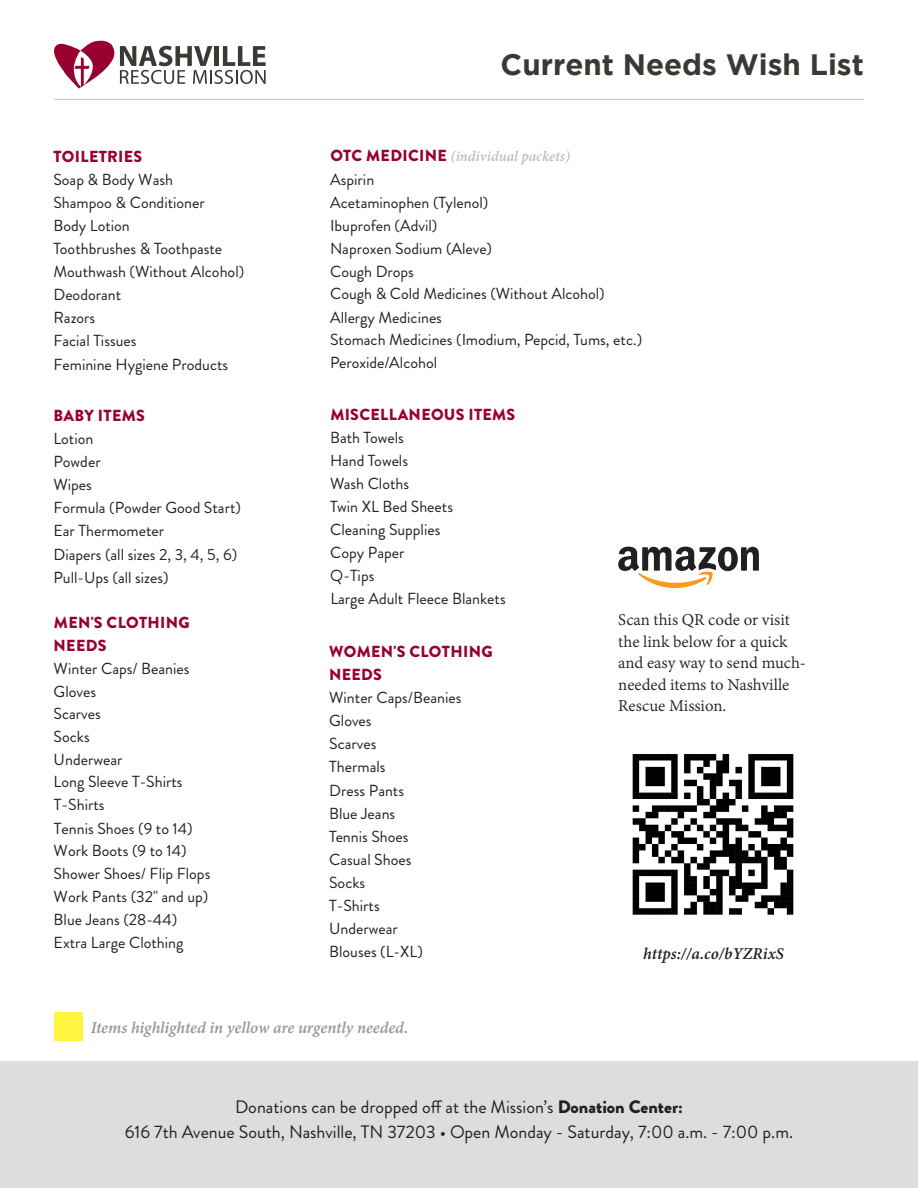
<style>
.page{position:relative;width:918px;height:1188px;background:#fff}
.page>*{position:absolute;margin:0;border:0;box-sizing:border-box;transform-origin:0 0}
.t1{font:700 29.4px "Gotham";color:#3c3935}
.t2{font:18px/24.6px "Brandon Grotesque";color:#231f20;text-align:center}
.t3{font:18px/21.6px "Adobe Devanagari";color:#231f20}
.t4{font:italic 700 18px "Adobe Devanagari";letter-spacing:-.005em;color:#949698}
.t5{font:italic 700 18px "Adobe Devanagari";color:#231f20}
.t6{font:16.05px/23.1px "Brandon Grotesque";color:#231f20}
.t7{font:900 16.05px/23.1px "Brandon Grotesque";letter-spacing:.02em;color:#98002e}
.t8{font:italic 700 16.05px "Adobe Devanagari";letter-spacing:-.005em;color:#bcbec0}
.s1{font-family:"Brandon Grotesque";font-weight:900;font-style:normal;color:#98002e}
.s2{font-weight:900}
</style>
<div class="page">
<div style="left:0;top:1062px;width:918px;height:126px;background:#dcddde"></div>
<svg style="left:54px;top:40px;width:212px;height:49px"></svg>
<hr style="left:54px;top:99px;width:810px;height:1px;background:#bcbec0">
<svg style="left:618px;top:547px;width:141px;height:41px"></svg>
<div style="left:54px;top:1012px;width:29px;height:29px;background:#fff540"></div>
<img style="left:632px;top:754px;width:162px;height:161px">
<p class="t7" style="left:54px;top:145px;width:90px">TOILETRIES</p>
<p class="t6" style="left:53px;top:168px;width:192px">Soap &amp; Body Wash<br>Shampoo &amp; Conditioner<br>Body Lotion<br>Toothbrushes &amp; Toothpaste<br>Mouthwash (Without Alcohol)<br>Deodorant<br>Razors<br>Facial Tissues<br>Feminine Hygiene Products</p>
<p class="t7" style="left:54px;top:404px;width:93px">BABY ITEMS</p>
<p class="t6" style="left:53px;top:428px;width:189px">Lotion<br>Powder<br>Wipes<br>Formula (Powder Good Start)<br>Ear Thermometer<br>Diapers (all sizes 2, 3, 4, 5, 6)<br>Pull-Ups (all sizes)</p>
<p class="t7" style="left:54px;top:611px;width:138px">MEN'S CLOTHING<br>NEEDS</p>
<p class="t6" style="left:54px;top:657px;width:158px">Winter Caps/ Beanies<br>Gloves<br>Scarves<br>Socks<br>Underwear<br>Long Sleeve T-Shirts<br>T-Shirts<br>Tennis Shoes (9 to 14)<br>Work Boots (9 to 14)<br>Shower Shoes/ Flip Flops<br>Work Pants (32" and up)<br>Blue Jeans (28-44)<br>Extra Large Clothing</p>
<h1 class="t1" style="left:501px;top:48px;width:365px">Current Needs Wish List</h1>
<p class="t8" style="left:330px;top:147px;width:241px"><span class="s1">OTC MEDICINE</span> (individual packets)</p>
<p class="t6" style="left:330px;top:169px;width:313px">Aspirin<br>Acetaminophen (Tylenol)<br>Ibuprofen (Advil)<br>Naproxen Sodium (Aleve)<br>Cough Drops<br>Cough &amp; Cold Medicines (Without Alcohol)<br>Allergy Medicines<br>Stomach Medicines (Imodium, Pepcid, Tums, etc.)<br>Peroxide/Alcohol</p>
<p class="t7" style="left:330px;top:403px;width:187px">MISCELLANEOUS ITEMS</p>
<p class="t6" style="left:330px;top:426px;width:177px">Bath Towels<br>Hand Towels<br>Wash Cloths<br>Twin XL Bed Sheets<br>Cleaning Supplies<br>Copy Paper<br>Q-Tips<br>Large Adult Fleece Blankets</p>
<p class="t7" style="left:329px;top:641px;width:165px">WOMEN'S CLOTHING<br>NEEDS</p>
<p class="t6" style="left:329px;top:686px;width:134px">Winter Caps/Beanies<br>Gloves<br>Scarves<br>Thermals<br>Dress Pants<br>Blue Jeans<br>Tennis Shoes<br>Casual Shoes<br>Socks<br>T-Shirts<br>Underwear<br>Blouses (L-XL)</p>
<p class="t3" style="left:618px;top:610px;width:189px">Scan this QR code or visit the link below for a quick and easy way to send much&shy;needed items to Nashville<br>Rescue Mission.</p>
<p class="t5" style="left:643px;top:943px;width:142px">https://a.co/bYZRixS</p>
<p class="t4" style="left:91px;top:1017px;width:319px">Items highlighted in yellow are urgently needed.</p>
<p class="t2" style="left:125px;top:1095px;width:670px">Donations can be dropped off at the Mission’s <span class="s2">Donation Center:<br></span>616 7th Avenue South, Nashville, TN 37203 • Open Monday - Saturday, 7:00 a.m. - 7:00 p.m.</p>
</div>
